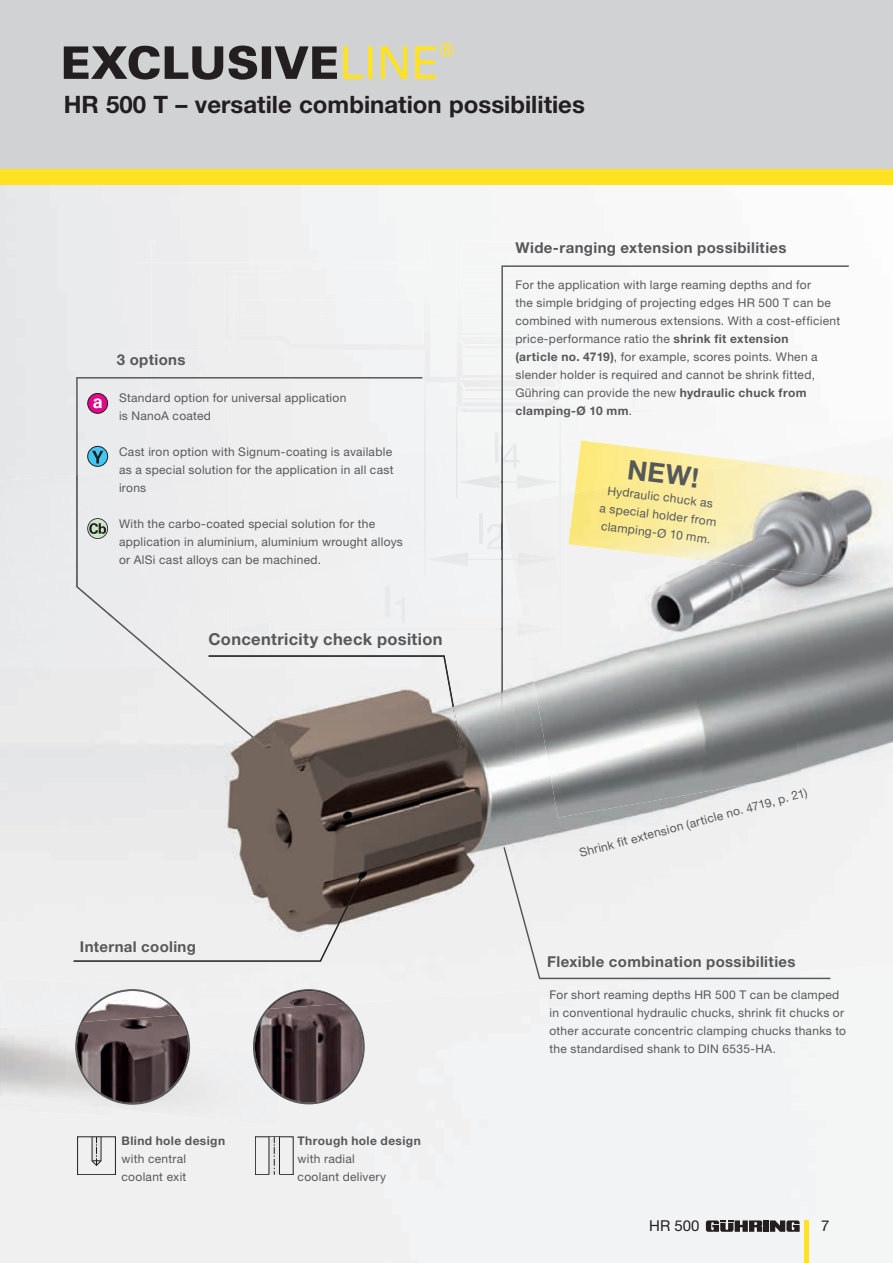
<style>
.page{position:relative;width:893px;height:1263px;background:#fff}
.page>*{position:absolute;margin:0;border:0;box-sizing:border-box;transform-origin:0 0}
.t1{font:700 27px "Helvetica Neue LTW1 G";color:#57585a}
.t2{font:700 24px "Helvetica Neue LTW1 G";color:#231f20}
.t3{font:700 16.5px "Helvetica Neue LTW1 G";letter-spacing:.02em;color:#57585a}
.t4{font:700 15px "Helvetica Neue LTW1 G";letter-spacing:.025em;color:#57585a}
.t5{font:15px "Helvetica Neue LTW1 G";color:#231f20}
.t6{font:12px/18px "Helvetica Neue LTW1 G";letter-spacing:.025em;color:#57585a}
.t7{font:700 12px "Helvetica Neue LTW1 G";letter-spacing:.035em;color:#57585a}
.s1{font-weight:700}
</style>
<div class="page">
<img style="left:0;top:184px;width:630px;height:283px">
<div style="left:368px;top:998px;width:525px;height:265px;background:#f2f3f4"></div>
<div style="left:263px;top:1052px;width:105px;height:211px;background:#f0f0f1"></div>
<div style="left:0;top:0;width:893px;height:173px;background:#d1d2d4"></div>
<hr style="left:804px;top:1220px;width:4px;height:43px;background:#ffe222">
<div style="left:0;top:169px;width:893px;height:15px;background:#ffe222"></div>
<svg style="left:64px;top:46px;width:273px;height:34px"></svg>
<svg style="left:343px;top:43px;width:111px;height:36px"></svg>
<div style="left:77px;top:1136px;width:39px;height:39px;border:1px solid #231f20"></div>
<svg style="left:91px;top:1136px;width:11px;height:30px"></svg>
<div style="left:113px;top:1046px;width:167px;height:79px;background:#eeeeef"></div>
<img style="left:149px;top:241px;width:7px;height:17px">
<img style="left:145px;top:353px;width:14px;height:24px">
<img style="left:105px;top:309px;width:31px;height:20px">
<img style="left:116px;top:288px;width:25px;height:17px">
<img style="left:495px;top:432px;width:3px;height:12px">
<img style="left:135px;top:263px;width:151px;height:1px">
<img style="left:134px;top:349px;width:154px;height:1px">
<img style="left:424px;top:383px;width:2px;height:61px">
<img style="left:226px;top:348px;width:1px;height:29px">
<img style="left:456px;top:405px;width:1px;height:39px">
<img style="left:152px;top:264px;width:1px;height:85px">
<img style="left:152px;top:350px;width:1px;height:27px">
<svg style="left:152px;top:241px;width:1px;height:23px"></svg>
<img style="left:463px;top:313px;width:38px;height:1px">
<img style="left:467px;top:398px;width:34px;height:2px">
<img style="left:292px;top:299px;width:165px;height:1px">
<img style="left:292px;top:315px;width:165px;height:1px">
<img style="left:457px;top:241px;width:6px;height:136px">
<img style="left:457px;top:391px;width:6px;height:7px">
<svg style="left:457px;top:313px;width:6px;height:3px"></svg>
<img style="left:463px;top:266px;width:38px;height:2px">
<img style="left:460px;top:279px;width:41px;height:20px">
<img style="left:460px;top:371px;width:41px;height:20px">
<img style="left:467px;top:400px;width:34px;height:6px">
<div style="left:288px;top:344px;width:169px;height:39px;background:#f0f0f1"></div>
<img style="left:424px;top:354px;width:2px;height:28px">
<img style="left:467px;top:409px;width:34px;height:3px">
<img style="left:467px;top:406px;width:34px;height:3px">
<svg style="left:457px;top:398px;width:10px;height:14px"></svg>
<div style="left:287px;top:241px;width:144px;height:28px;background:#f2f3f4"></div>
<div style="left:225px;top:265px;width:67px;height:83px;background:#efeff0"></div>
<img style="left:234px;top:274px;width:2px;height:66px">
<svg style="left:225px;top:287px;width:18px;height:37px"></svg>
<svg style="left:288px;top:344px;width:6px;height:6px"></svg>
<svg style="left:286px;top:263px;width:6px;height:6px"></svg>
<img style="left:424px;top:269px;width:6px;height:75px">
<svg style="left:424px;top:344px;width:6px;height:7px"></svg>
<svg style="left:424px;top:261px;width:6px;height:8px"></svg>
<img style="left:465px;top:387px;width:36px;height:1px">
<svg style="left:457px;top:377px;width:8px;height:14px"></svg>
<img style="left:465px;top:285px;width:36px;height:2px">
<img style="left:465px;top:289px;width:36px;height:2px">
<svg style="left:460px;top:283px;width:5px;height:8px"></svg>
<img style="left:459px;top:407px;width:42px;height:1px">
<img style="left:460px;top:378px;width:41px;height:1px">
<img style="left:461px;top:243px;width:100px;height:12px">
<img style="left:552px;top:254px;width:6px;height:9px">
<img style="left:465px;top:241px;width:87px;height:2px">
<img style="left:465px;top:245px;width:87px;height:2px">
<svg style="left:460px;top:241px;width:5px;height:6px"></svg>
<svg style="left:552px;top:241px;width:10px;height:13px"></svg>
<img style="left:463px;top:356px;width:38px;height:1px">
<img style="left:460px;top:328px;width:41px;height:20px">
<img style="left:465px;top:344px;width:36px;height:2px">
<svg style="left:460px;top:340px;width:5px;height:8px"></svg>
<img style="left:460px;top:335px;width:41px;height:2px">
<div style="left:76px;top:377px;width:346px;height:90px;background:#eeeeef"></div>
<svg style="left:75px;top:1015px;width:115px;height:90px;background:#675c5e"></svg>
<div style="left:255px;top:1136px;width:38px;height:39px;border:1px solid #231f20"></div>
<svg style="left:270px;top:1137px;width:4px;height:37px"></svg>
<svg style="left:274px;top:1136px;width:6px;height:39px"></svg>
<hr style="left:269px;top:1136px;width:1px;height:38px;background:#231f20">
<div style="left:501px;top:265px;width:348px;height:179px;background:#f6f6f7"></div>
<svg style="left:253px;top:1015px;width:112px;height:89px;background:#66595c"></svg>
<img style="left:0;top:467px;width:421px;height:548px">
<img style="left:420px;top:767px;width:473px;height:231px">
<img style="left:420px;top:617px;width:83px;height:150px">
<div style="left:420px;top:444px;width:105px;height:173px;background:#f2f3f4"></div>
<div style="left:525px;top:440px;width:50px;height:53px;background:#f4f5f5"></div>
<div style="left:176px;top:451px;width:245px;height:17px;background:#efeff0"></div>
<img style="left:577px;top:418px;width:272px;height:22px">
<div style="left:0;top:978px;width:120px;height:49px;background:#eeeff0"></div>
<svg style="left:0;top:1026px;width:9px;height:2px"></svg>
<img style="left:426px;top:552px;width:42px;height:14px">
<img style="left:263px;top:622px;width:6px;height:14px">
<img style="left:517px;top:475px;width:42px;height:14px">
<img style="left:457px;top:475px;width:43px;height:14px">
<img style="left:479px;top:513px;width:4px;height:30px">
<img style="left:486px;top:524px;width:15px;height:25px">
<img style="left:386px;top:587px;width:3px;height:30px">
<img style="left:395px;top:597px;width:17px;height:26px">
<img style="left:495px;top:446px;width:3px;height:17px">
<img style="left:468px;top:558px;width:33px;height:2px">
<svg style="left:455px;top:558px;width:13px;height:2px"></svg>
<img style="left:424px;top:451px;width:2px;height:126px">
<img style="left:270px;top:628px;width:231px;height:2px">
<img style="left:559px;top:441px;width:2px;height:52px">
<img style="left:456px;top:449px;width:1px;height:49px">
<div style="left:76px;top:475px;width:187px;height:271px;background:#ececee"></div>
<img style="left:119px;top:989px;width:61px;height:26px">
<img style="left:81px;top:991px;width:1px;height:31px">
<img style="left:82px;top:990px;width:97px;height:32px">
<img style="left:575px;top:440px;width:177px;height:22px">
<img style="left:503px;top:493px;width:153px;height:325px">
<img style="left:752px;top:437px;width:141px;height:25px">
<img style="left:611px;top:584px;width:191px;height:216px">
<img style="left:765px;top:584px;width:128px;height:191px">
<img style="left:518px;top:552px;width:41px;height:14px">
<img style="left:524px;top:623px;width:35px;height:12px">
<svg style="left:512px;top:558px;width:6px;height:2px"></svg>
<img style="left:518px;top:558px;width:27px;height:2px">
<svg style="left:518px;top:628px;width:23px;height:2px"></svg>
<img style="left:568px;top:462px;width:325px;height:122px">
<img style="left:501px;top:445px;width:2px;height:264px">
<img style="left:501px;top:524px;width:2px;height:25px">
<svg style="left:502px;top:443px;width:18px;height:26px"></svg>
<svg style="left:492px;top:481px;width:39px;height:2px"></svg>
<img style="left:208px;top:655px;width:253px;height:92px">
<img style="left:267px;top:989px;width:79px;height:20px">
<img style="left:268px;top:990px;width:76px;height:19px">
<svg style="left:88px;top:393px;width:20px;height:20px"></svg>
<div style="left:87px;top:393px;width:21px;height:21px;border:1px solid #231f20;border-radius:50%"></div>
<svg style="left:93px;top:398px;width:9px;height:10px"></svg>
<div style="left:503px;top:847px;width:327px;height:132px;background:#f1f1f2"></div>
<svg style="left:74px;top:876px;width:289px;height:86px"></svg>
<svg style="left:88px;top:446px;width:20px;height:20px"></svg>
<div style="left:87px;top:446px;width:21px;height:21px;border:1px solid #231f20;border-radius:50%"></div>
<svg style="left:92px;top:451px;width:11px;height:12px"></svg>
<svg style="left:87px;top:518px;width:21px;height:21px"></svg>
<div style="left:763px;top:1220px;width:6px;height:12px;background:#231f20"></div>
<svg style="left:706px;top:1220px;width:56px;height:12px"></svg>
<svg style="left:770px;top:1220px;width:30px;height:12px"></svg>
<h2 class="t2" style="left:64px;top:90px;width:523px">HR 500 T – versatile combination possibilities</h2>
<p class="t4" style="left:117px;top:350px;width:70px">3 options</p>
<p class="t6" style="left:119px;top:389px;width:229px">Standard option for universal application is NanoA coated</p>
<p class="t6" style="left:119px;top:443px;width:276px;text-align:justify">Cast iron option with Signum-coating is available as a special solution for the application in all cast irons</p>
<p class="t6" style="left:119px;top:515px;width:285px">With the carbo-coated special solution for the application in aluminium, aluminium wrought alloys or AlSi cast alloys can be machined.</p>
<h3 class="t3" style="left:209px;top:629px;width:236px">Concentricity check position</h3>
<p class="t4" style="left:80px;top:938px;width:118px">Internal cooling</p>
<p class="t7" style="left:122px;top:1134px;width:105px">Blind hole design</p>
<p class="t6" style="left:122px;top:1150px;width:66px">with central coolant exit</p>
<p class="t7" style="left:298px;top:1134px;width:125px">Through hole design</p>
<p class="t6" style="left:298px;top:1150px;width:90px">with radial coolant delivery</p>
<p class="t4" style="left:515px;top:239px;width:273px">Wide-ranging extension possibilities</p>
<p class="t6" style="left:515px;top:275px;width:326px">For the application with large reaming depths and for<br>the simple bridging of projecting edges HR 500 T can be combined with numerous extensions. With a cost-efficient price-performance ratio the <span class="s1">shrink fit extension<br>(article no. 4719)</span>, for example, scores points. When a slender holder is required and cannot be shrink fitted, Gühring can provide the new <span class="s1">hydraulic chuck from clamping-Ø 10 mm</span>.</p>
<h1 class="t1" style="left:629px;top:453px;width:79px;rotate:7deg">NEW !</h1>
<p class="t6" style="left:603px;top:480px;width:119px;text-align:center;rotate:7deg">Hydraulic chuck as<br>a special holder from clamping-Ø 10 mm.</p>
<p class="t6" style="left:577px;top:844px;width:240px;rotate:-15deg">Shrink fit extension (article no. 4719, p. 21)</p>
<p class="t4" style="left:547px;top:952px;width:250px">Flexible combination possibilities</p>
<p class="t6" style="left:550px;top:985px;width:298px">For short reaming depths HR 500 T can be clamped in conventional hydraulic chucks, shrink fit chucks or other accurate concentric clamping chucks thanks to the standardised shank to DIN 6535-HA.</p>
<p class="t5" style="left:649px;top:1216px;width:52px">HR 500</p>
<p class="t5" style="left:821px;top:1216px;width:10px">7</p>
</div>
